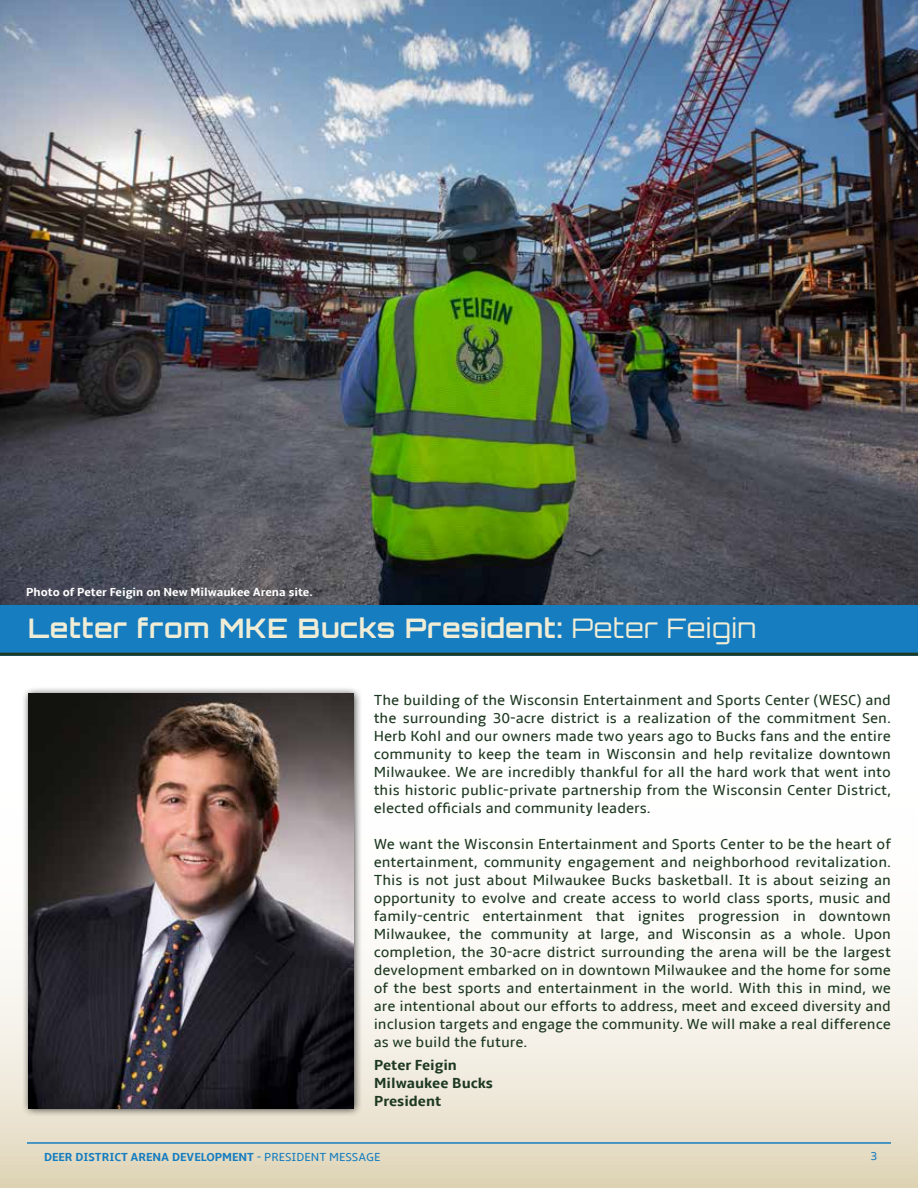
<style>
.page{position:relative;width:918px;height:1188px;background:#fff}
.page>*{position:absolute;margin:0;border:0;box-sizing:border-box;transform-origin:0 0}
.t1{font:700 27px "Orbitron";letter-spacing:.025em;color:#f0edd7}
.t2{font:15px/18px "Amble";color:#1e3921;text-align:justify}
.t3{font:700 15px/18px "Amble";color:#1e3921}
.t4{font:700 12px "Amble";color:#167dc0}
.t5{font:700 12px "Amble";color:#fff}
.t6{font:12px "Amble";color:#167dc0}
.s1{font-weight:300}
.s2{font-weight:400}
</style>
<div class="page">
<svg style="left:0;top:950px;width:918px;height:238px"></svg>
<hr style="left:27px;top:1142px;width:864px;height:2px;background:#167dc0">
<div style="left:0;top:603px;width:918px;height:53px;background:#167dc0"></div>
<hr style="left:0;top:653px;width:918px;height:3px;background:#1e3921">
<div style="left:22px;top:686px;width:340px;height:431px;background:#000;opacity:.75"></div>
<img style="left:29px;top:693px;width:324px;height:415px">
<img style="left:0;top:0;width:918px;height:604px">
<p class="t5" style="left:26px;top:585px;width:288px">Photo of Peter Feigin on New Milwaukee Arena site.</p>
<h1 class="t1" style="left:28px;top:612px;width:730px">Letter from MKE Bucks President: <span class="s1">Peter Feigin</span></h1>
<p class="t2" style="left:374px;top:691px;width:519px">The building of the Wisconsin Entertainment and Sports Center (WESC) and the surrounding 30-acre district is a realization of the commitment Sen.<br>Herb Kohl and our owners made two years ago to Bucks fans and the entire community to keep the team in Wisconsin and help revitalize downtown Milwaukee. We are incredibly thankful for all the hard work that went into this historic public-private partnership from the Wisconsin Center District, elected officials and community leaders.</p>
<p class="t2" style="left:374px;top:835px;width:519px">We want the Wisconsin Entertainment and Sports Center to be the heart of entertainment, community engagement and neighborhood revitalization.<br>This is not just about Milwaukee Bucks basketball. It is about seizing an opportunity to evolve and create access to world class sports, music and family-centric entertainment that ignites progression in downtown Milwaukee, the community at large, and Wisconsin as a whole. Upon completion, the 30-acre district surrounding the arena will be the largest development embarked on in downtown Milwaukee and the home for some of the best sports and entertainment in the world. With this in mind, we are intentional about our efforts to address, meet and exceed diversity and inclusion targets and engage the community. We will make a real difference as we build the future.</p>
<p class="t3" style="left:374px;top:1056px;width:120px">Peter Feigin<br>Milwaukee Bucks<br>President</p>
<p class="t4" style="left:44px;top:1150px;width:338px">DEER DISTRICT ARENA DEVELOPMENT <span class="s2">- PRESIDENT MESSAGE</span></p>
<p class="t6" style="left:870px;top:1149px;width:8px">3</p>
</div>
